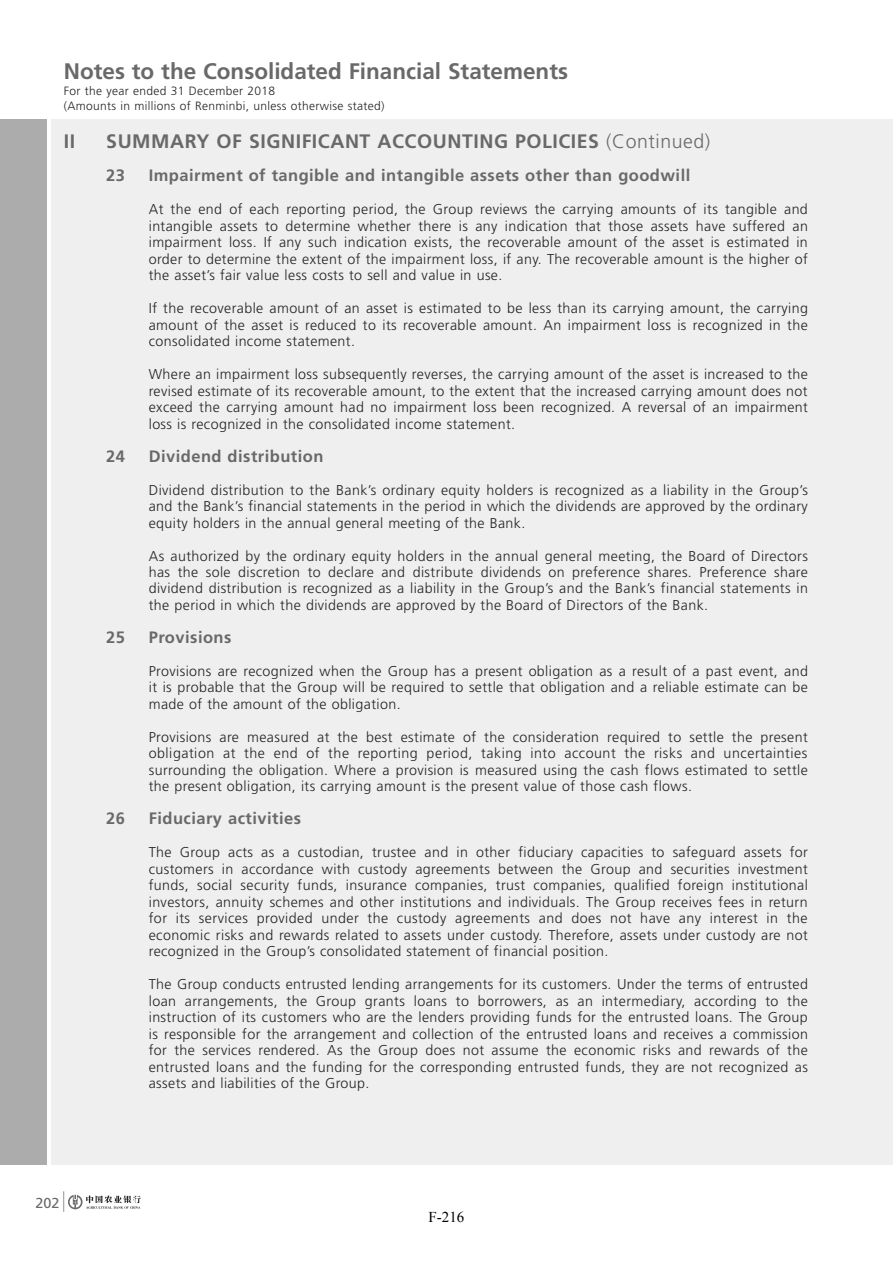
<style>
.page{position:relative;width:893px;height:1263px;background:#fff}
.page>*{position:absolute;margin:0;border:0;box-sizing:border-box;transform-origin:0 0}
.t1{font:700 22.5px "Frutiger LT Std";color:#696969}
.t2{font:700 19.5px "Frutiger LT Std";letter-spacing:.03em;color:#696969}
.t3{font:700 16.5px "Frutiger LT Std";letter-spacing:.03em;color:#696969}
.t4{font:15px "Times New Roman";color:#000}
.t5{font:14.4px "Frutiger LT Std";color:#696969}
.t6{font:300 14.25px/16.5px "Frutiger LT Std";letter-spacing:.03em;color:#242424;text-align:justify}
.t7{font:300 12px/15px "Frutiger LT Std";letter-spacing:.03em;color:#242424}
.s1{font-weight:300}
</style>
<div class="page">
<svg style="left:63px;top:1191px;width:78px;height:21px"></svg>
<div style="left:51px;top:119px;width:842px;height:1046px;background:#efefef"></div>
<div style="left:0;top:119px;width:46px;height:1046px;background:#acacac"></div>
<h1 class="t1" style="left:64px;top:61px;width:506px">Notes to the Consolidated Financial Statements</h1>
<p class="t7" style="left:64px;top:84px;width:322px">For the year ended 31 December 2018<br>(Amounts in millions of Renminbi, unless otherwise stated)</p>
<h2 class="t2" style="left:64px;top:133px;width:13px">II</h2>
<h2 class="t2" style="left:106px;top:133px;width:605px">SUMMARY OF SIGNIFICANT ACCOUNTING POLICIES <span class="s1">(Continued)</span></h2>
<p class="t3" style="left:106px;top:168px;width:20px">23</p>
<p class="t3" style="left:149px;top:168px;width:543px">Impairment of tangible and intangible assets other than goodwill</p>
<p class="t6" style="left:149px;top:202px;width:661px">At the end of each reporting period, the Group reviews the carrying amounts of its tangible and intangible assets to determine whether there is any indication that those assets have suffered an impairment loss. If any such indication exists, the recoverable amount of the asset is estimated in order to determine the extent of the impairment loss, if any. The recoverable amount is the higher of the asset’s fair value less costs to sell and value in use.</p>
<p class="t6" style="left:149px;top:301px;width:661px">If the recoverable amount of an asset is estimated to be less than its carrying amount, the carrying amount of the asset is reduced to its recoverable amount. An impairment loss is recognized in the consolidated income statement.</p>
<p class="t6" style="left:149px;top:367px;width:661px">Where an impairment loss subsequently reverses, the carrying amount of the asset is increased to the revised estimate of its recoverable amount, to the extent that the increased carrying amount does not exceed the carrying amount had no impairment loss been recognized. A reversal of an impairment loss is recognized in the consolidated income statement.</p>
<p class="t3" style="left:106px;top:449px;width:20px">24</p>
<p class="t3" style="left:149px;top:449px;width:176px">Dividend distribution</p>
<p class="t6" style="left:149px;top:482px;width:661px">Dividend distribution to the Bank’s ordinary equity holders is recognized as a liability in the Group’s and the Bank’s financial statements in the period in which the dividends are approved by the ordinary equity holders in the annual general meeting of the Bank.</p>
<p class="t6" style="left:149px;top:548px;width:661px">As authorized by the ordinary equity holders in the annual general meeting, the Board of Directors has the sole discretion to declare and distribute dividends on preference shares. Preference share dividend distribution is recognized as a liability in the Group’s and the Bank’s financial statements in the period in which the dividends are approved by the Board of Directors of the Bank.</p>
<p class="t3" style="left:106px;top:630px;width:20px">25</p>
<p class="t3" style="left:149px;top:630px;width:84px">Provisions</p>
<p class="t6" style="left:149px;top:663px;width:661px">Provisions are recognized when the Group has a present obligation as a result of a past event, and it is probable that the Group will be required to settle that obligation and a reliable estimate can be made of the amount of the obligation.</p>
<p class="t6" style="left:149px;top:729px;width:660px">Provisions are measured at the best estimate of the consideration required to settle the present obligation at the end of the reporting period, taking into account the risks and uncertainties surrounding the obligation. Where a provision is measured using the cash flows estimated to settle the present obligation, its carrying amount is the present value of those cash flows.</p>
<p class="t3" style="left:106px;top:812px;width:20px">26</p>
<p class="t3" style="left:149px;top:812px;width:154px">Fiduciary activities</p>
<p class="t6" style="left:149px;top:845px;width:661px">The Group acts as a custodian, trustee and in other fiduciary capacities to safeguard assets for customers in accordance with custody agreements between the Group and securities investment funds, social security funds, insurance companies, trust companies, qualified foreign institutional investors, annuity schemes and other institutions and individuals. The Group receives fees in return for its services provided under the custody agreements and does not have any interest in the economic risks and rewards related to assets under custody. Therefore, assets under custody are not recognized in the Group’s consolidated statement of financial position.</p>
<p class="t6" style="left:149px;top:977px;width:661px">The Group conducts entrusted lending arrangements for its customers. Under the terms of entrusted loan arrangements, the Group grants loans to borrowers, as an intermediary, according to the instruction of its customers who are the lenders providing funds for the entrusted loans. The Group is responsible for the arrangement and collection of the entrusted loans and receives a commission for the services rendered. As the Group does not assume the economic risks and rewards of the entrusted loans and the funding for the corresponding entrusted funds, they are not recognized as assets and liabilities of the Group.</p>
<p class="t5" style="left:35px;top:1194px;width:26px">202</p>
<p class="t4" style="left:428px;top:1207px;width:37px">F-216</p>
</div>
